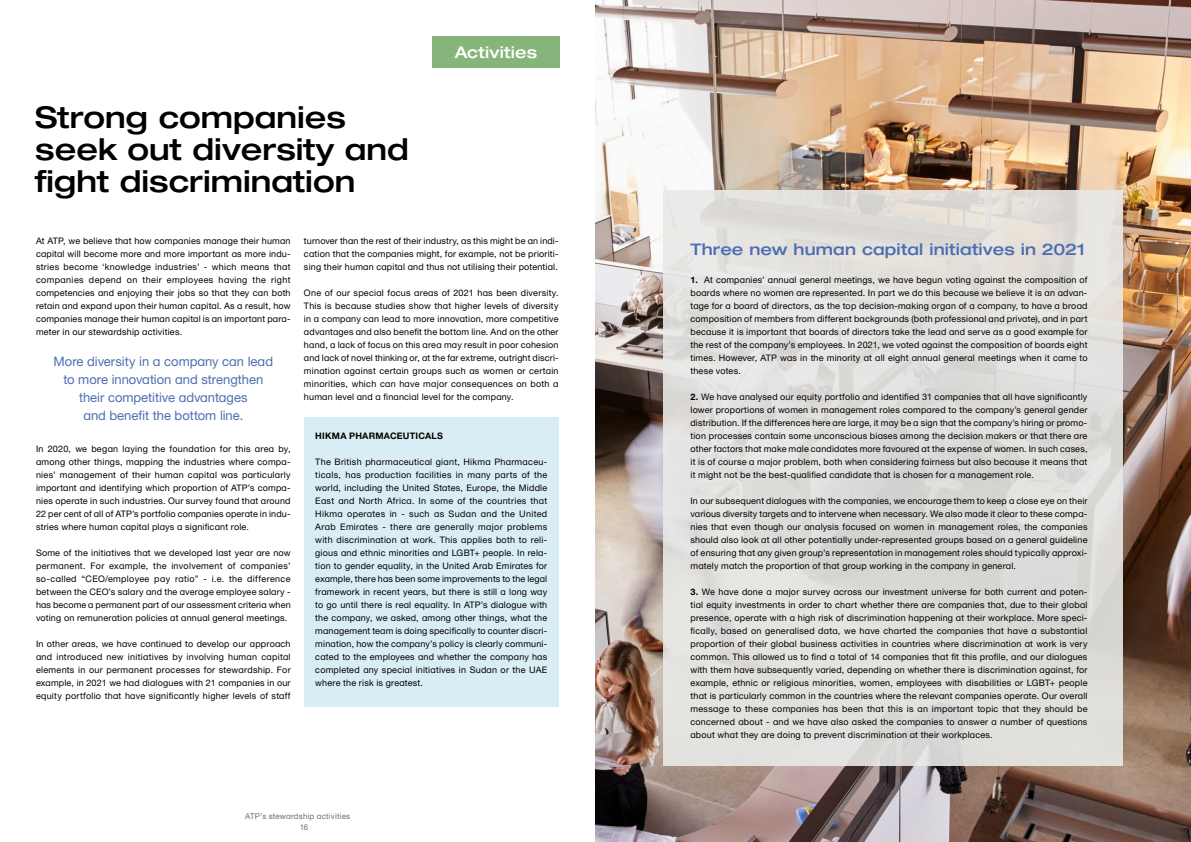
<style>
.page{position:relative;width:1191px;height:842px;background:#fff}
.page>*{position:absolute;margin:0;border:0;box-sizing:border-box;transform-origin:0 0}
.Kapiteloverskrift_H2{font:500 30px/32px "Helvetica Neue ATP Head";color:#000}
.Sto_box_overskrift_H{font:500 16px "Helvetica Neue ATP Head";letter-spacing:.01em;color:#4e6db3}
.Tag{font:500 16px "Helvetica Neue ATP Head";letter-spacing:.01em;color:#fff}
.t1{font:13px/18px "Helvetica Neue ATP Body";letter-spacing:-.005em;color:#4e6db3;text-align:center}
.Brødtekst{font:9px/13px "Helvetica Neue ATP Body";letter-spacing:.02em;color:#000;text-align:justify}
.Box_overskrift{font:700 9px "Helvetica Neue ATP Body";letter-spacing:.03em;color:#000}
.t2{font:8px "Helvetica Neue ATP Body";letter-spacing:.025em;color:#706f6f}
.s1{font-weight:700}
</style>
<div class="page">
<img style="left:595px;top:0;width:596px;height:842px">
<div style="left:432px;top:36px;width:127px;height:31px;background:#85b57b"></div>
<div style="left:304px;top:417px;width:254px;height:290px;background:#d9eef4"></div>
<div style="left:663px;top:190px;width:460px;height:575px;background:linear-gradient(to right,#e2e2df,#dddbd8)"></div>
<h2 class="Tag" style="left:455px;top:42px;width:84px">Activities</h2>
<h2 class="Kapiteloverskrift_H2" style="left:35px;top:101px;width:375px">Strong companies seek out diversity and fight discrimination</h2>
<p class="Brødtekst" style="left:36px;top:234px;width:256px">At ATP, we believe that how companies manage their human capital will become more and more important as more indu&shy;stries become ‘knowledge industries’ - which means that companies depend on their employees having the right competencies and enjoying their jobs so that they can both retain and expand upon their human capital. As a result, how companies manage their human capital is an important para&shy;meter in our stewardship activities.</p>
<p class="t1" style="left:54px;top:352px;width:221px">More diversity in a company can lead to more innovation and strengthen their competitive advantages<br>and benefit the bottom line.</p>
<p class="Brødtekst" style="left:36px;top:442px;width:256px">In 2020, we began laying the foundation for this area by, among other things, mapping the industries where compa&shy;nies’ management of their human capital was particularly important and identifying which proportion of ATP’s compa&shy;nies operate in such industries. Our survey found that around 22 per cent of all of ATP’s portfolio companies operate in indu&shy;stries where human capital plays a significant role.</p>
<p class="Brødtekst" style="left:36px;top:546px;width:256px">Some of the initiatives that we developed last year are now permanent. For example, the involvement of companies’ so-called “CEO/employee pay ratio” - i.e. the difference between the CEO’s salary and the average employee salary - has become a permanent part of our assessment criteria when voting on remuneration policies at annual general meetings.</p>
<p class="Brødtekst" style="left:36px;top:637px;width:256px">In other areas, we have continued to develop our approach and introduced new initiatives by involving human capital elements in our permanent processes for stewardship. For example, in 2021 we had dialogues with 21 companies in our equity portfolio that have significantly higher levels of staff</p>
<p class="Brødtekst" style="left:304px;top:234px;width:256px">turnover than the rest of their industry, as this might be an indi&shy;cation that the companies might, for example, not be prioriti&shy;sing their human capital and thus not utilising their potential.</p>
<p class="Brødtekst" style="left:304px;top:286px;width:256px">One of our special focus areas of 2021 has been diversity.<br>This is because studies show that higher levels of diversity in a company can lead to more innovation, more competitive advantages and also benefit the bottom line. And on the other hand, a lack of focus on this area may result in poor cohesion and lack of novel thinking or, at the far extreme, outright discri&shy;mination against certain groups such as women or certain minorities, which can have major consequences on both a human level and a financial level for the company.</p>
<h3 class="Box_overskrift" style="left:315px;top:430px;width:129px">HIKMA PHARMACEUTICALS</h3>
<p class="Brødtekst" style="left:315px;top:455px;width:233px">The British pharmaceutical giant, Hikma Pharmaceu&shy;ticals, has production facilities in many parts of the world, including the United States, Europe, the Middle East and North Africa. In some of the countries that Hikma operates in - such as Sudan and the United Arab Emirates - there are generally major problems with discrimination at work. This applies both to reli&shy;gious and ethnic minorities and LGBT+ people. In rela&shy;tion to gender equality, in the United Arab Emirates for example, there has been some improvements to the legal framework in recent years, but there is still a long way to go until there is real equality. In ATP’s dialogue with the company, we asked, among other things, what the management team is doing specifically to counter discri&shy;mination, how the company’s policy is clearly communi&shy;cated to the employees and whether the company has completed any special initiatives in Sudan or the UAE where the risk is greatest.</p>
<p class="t2" style="left:245px;top:811px;width:106px">ATP’s stewardship activities</p>
<p class="t2" style="left:300px;top:822px;width:10px">16</p>
<h3 class="Sto_box_overskrift_H" style="left:690px;top:240px;width:396px">Three new human capital initiatives in 2021</h3>
<p class="Brødtekst" style="left:690px;top:273px;width:398px"><span class="s1">1.</span> At companies’ annual general meetings, we have begun voting against the composition of boards where no women are represented. In part we do this because we believe it is an advan&shy;tage for a board of directors, as the top decision-making organ of a company, to have a broad composition of members from different backgrounds (both professional and private), and in part because it is important that boards of directors take the lead and serve as a good example for the rest of the company’s employees. In 2021, we voted against the composition of boards eight times. However, ATP was in the minority at all eight annual general meetings when it came to these votes.</p>
<p class="Brødtekst" style="left:690px;top:390px;width:398px"><span class="s1">2.</span> We have analysed our equity portfolio and identified 31 companies that all have significantly lower proportions of women in management roles compared to the company’s general gender distribution. If the differences here are large, it may be a sign that the company’s hiring or promo&shy;tion processes contain some unconscious biases among the decision makers or that there are other factors that make male candidates more favoured at the expense of women. In such cases, it is of course a major problem, both when considering fairness but also because it means that it might not be the best-qualified candidate that is chosen for a management role.</p>
<p class="Brødtekst" style="left:690px;top:494px;width:398px">In our subsequent dialogues with the companies, we encourage them to keep a close eye on their various diversity targets and to intervene when necessary. We also made it clear to these compa&shy;nies that even though our analysis focused on women in management roles, the companies should also look at all other potentially under-represented groups based on a general guideline of ensuring that any given group’s representation in management roles should typically approxi&shy;mately match the proportion of that group working in the company in general.</p>
<p class="Brødtekst" style="left:690px;top:585px;width:398px"><span class="s1">3.</span> We have done a major survey across our investment universe for both current and poten&shy;tial equity investments in order to chart whether there are companies that, due to their global presence, operate with a high risk of discrimination happening at their workplace. More speci&shy;fically, based on generalised data, we have charted the companies that have a substantial proportion of their global business activities in countries where discrimination at work is very common. This allowed us to find a total of 14 companies that fit this profile, and our dialogues with them have subsequently varied, depending on whether there is discrimination against, for example, ethnic or religious minorities, women, employees with disabilities or LGBT+ people that is particularly common in the countries where the relevant companies operate. Our overall message to these companies has been that this is an important topic that they should be concerned about - and we have also asked the companies to answer a number of questions about what they are doing to prevent discrimination at their workplaces.</p>
</div>
